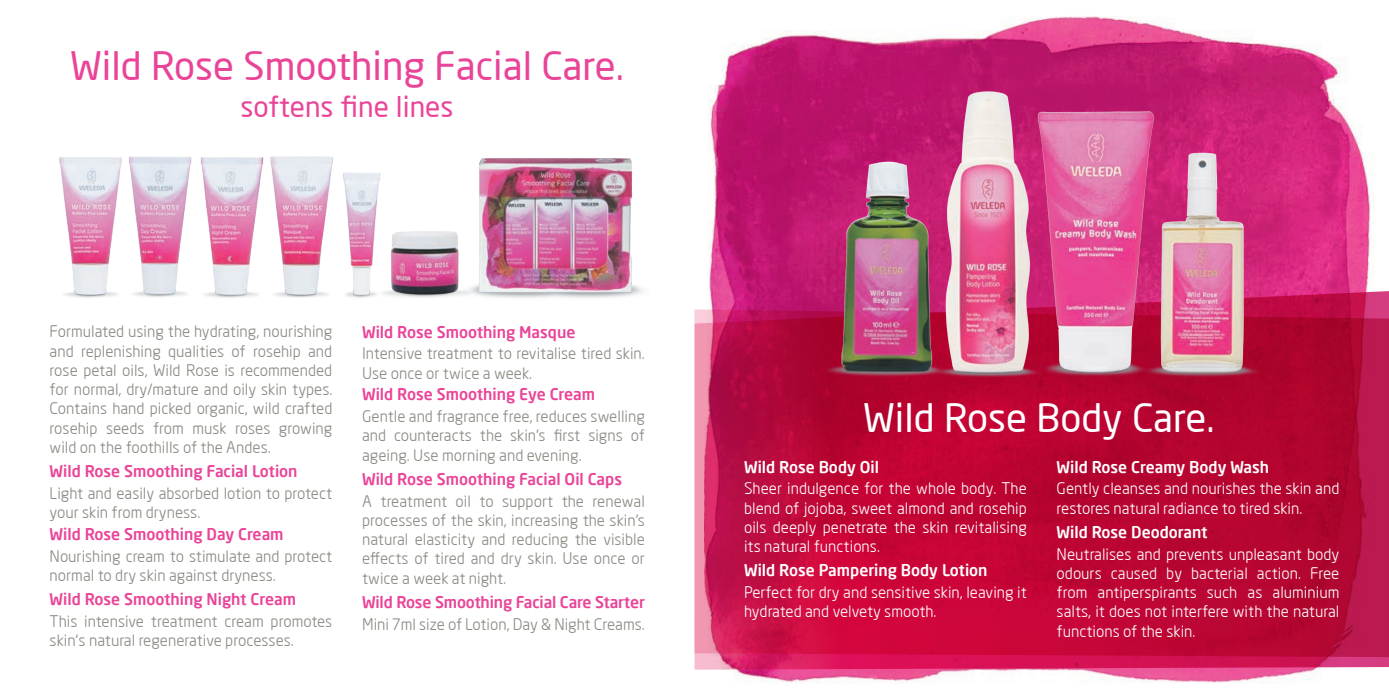
<style>
.page{position:relative;width:1389px;height:695px;background:#fff}
.page>*{position:absolute;margin:0;border:0;box-sizing:border-box;transform-origin:0 0}
.Headers{font:500 38.5px "Neo Sans Weleda";color:#ea4498}
.Headers-2{font:500 38.5px "Neo Sans Weleda";color:#fff}
.Headers-3{font:500 28px "Neo Sans Weleda";color:#ea4498}
.Product_Body_copy{font:15.75px/19.2px "Neo Sans Weleda";color:#888b82}
.Product_Body_copy-2{font:15.75px/19.2px "Neo Sans Weleda";color:#fff;text-align:justify}
.Product_headings{font:700 15.75px "Neo Sans Weleda";color:#ea4498}
.Product_headings-2{font:700 15.75px "Neo Sans Weleda";color:#fff}
.Product_Body_copy-3{font:700 15.75px "Neo Sans Weleda";color:#ea4498}
</style>
<div class="page">
<img style="left:343px;top:173px;width:38px;height:125px">
<img style="left:704px;top:16px;width:670px;height:667px">
<svg style="left:694px;top:290px;width:695px;height:379px;background:#be0c3d"></svg>
<img style="left:1160px;top:143px;width:112px;height:234px">
<img style="left:1034px;top:102px;width:126px;height:287px">
<img style="left:823px;top:146px;width:123px;height:238px">
<img style="left:922px;top:81px;width:118px;height:301px">
<img style="left:59px;top:157px;width:63px;height:141px">
<img style="left:129px;top:156px;width:63px;height:141px">
<img style="left:200px;top:157px;width:64px;height:141px">
<img style="left:270px;top:156px;width:63px;height:142px">
<img style="left:379px;top:226px;width:85px;height:72px">
<img style="left:464px;top:158px;width:179px;height:140px">
<p class="Headers" style="left:70px;top:42px;width:555px">Wild Rose Smoothing Facial Care.</p>
<p class="Headers-3" style="left:241px;top:89px;width:214px">softens fine lines</p>
<p class="Product_Body_copy" style="left:50px;top:322px;width:284px;text-align:justify">Formulated using the hydrating, nourishing and replenishing qualities of rosehip and rose petal oils, Wild Rose is recommended for normal, dry/mature and oily skin types.<br>Contains hand picked organic, wild crafted rosehip seeds from musk roses growing wild on the foothills of the Andes.</p>
<p class="Product_headings" style="left:50px;top:461px;width:249px">Wild Rose Smoothing Facial Lotion</p>
<p class="Product_Body_copy" style="left:50px;top:483px;width:284px">Light and easily absorbed lotion to protect your skin from dryness.</p>
<p class="Product_Body_copy-3" style="left:50px;top:524px;width:236px">Wild Rose Smoothing Day Cream</p>
<p class="Product_Body_copy" style="left:50px;top:546px;width:284px">Nourishing cream to stimulate and protect normal to dry skin against dryness.</p>
<p class="Product_headings" style="left:50px;top:589px;width:248px">Wild Rose Smoothing Night Cream</p>
<p class="Product_Body_copy" style="left:50px;top:611px;width:284px">This intensive treatment cream promotes skin‘s natural regenerative processes.</p>
<p class="Product_headings" style="left:362px;top:322px;width:215px">Wild Rose Smoothing Masque</p>
<p class="Product_Body_copy" style="left:362px;top:343px;width:284px">Intensive treatment to revitalise tired skin.<br>Use once or twice a week.</p>
<p class="Product_Body_copy-3" style="left:362px;top:384px;width:235px">Wild Rose Smoothing Eye Cream</p>
<p class="Product_Body_copy" style="left:362px;top:406px;width:284px;text-align:justify">Gentle and fragrance free, reduces swelling and counteracts the skin’s first signs of ageing. Use morning and evening.</p>
<p class="Product_Body_copy-3" style="left:362px;top:469px;width:261px">Wild Rose Smoothing Facial Oil Caps</p>
<p class="Product_Body_copy" style="left:362px;top:491px;width:284px;text-align:justify">A treatment oil to support the renewal processes of the skin, increasing the skin’s natural elasticity and reducing the visible effects of tired and dry skin. Use once or twice a week at night.</p>
<p class="Product_headings" style="left:362px;top:592px;width:284px">Wild Rose Smoothing Facial Care Starter</p>
<p class="Product_Body_copy" style="left:362px;top:614px;width:284px">Mini 7ml size of Lotion, Day &amp; Night Creams.</p>
<p class="Headers-2" style="left:863px;top:394px;width:353px">Wild Rose Body Care.</p>
<p class="Product_headings-2" style="left:744px;top:456px;width:136px">Wild Rose Body Oil</p>
<p class="Product_Body_copy-2" style="left:744px;top:478px;width:284px">Sheer indulgence for the whole body. The blend of jojoba, sweet almond and rosehip oils deeply penetrate the skin revitalising its natural functions.</p>
<p class="Product_headings-2" style="left:744px;top:560px;width:245px">Wild Rose Pampering Body Lotion</p>
<p class="Product_Body_copy-2" style="left:744px;top:582px;width:284px">Perfect for dry and sensitive skin, leaving it hydrated and velvety smooth.</p>
<p class="Product_headings-2" style="left:1057px;top:456px;width:214px">Wild Rose Creamy Body Wash</p>
<p class="Product_Body_copy-2" style="left:1057px;top:478px;width:284px">Gently cleanses and nourishes the skin and restores natural radiance to tired skin.</p>
<p class="Product_headings-2" style="left:1057px;top:522px;width:152px">Wild Rose Deodorant</p>
<p class="Product_Body_copy-2" style="left:1057px;top:544px;width:284px">Neutralises and prevents unpleasant body odours caused by bacterial action. Free from antiperspirants such as aluminium salts, it does not interfere with the natural functions of the skin.</p>
</div>
